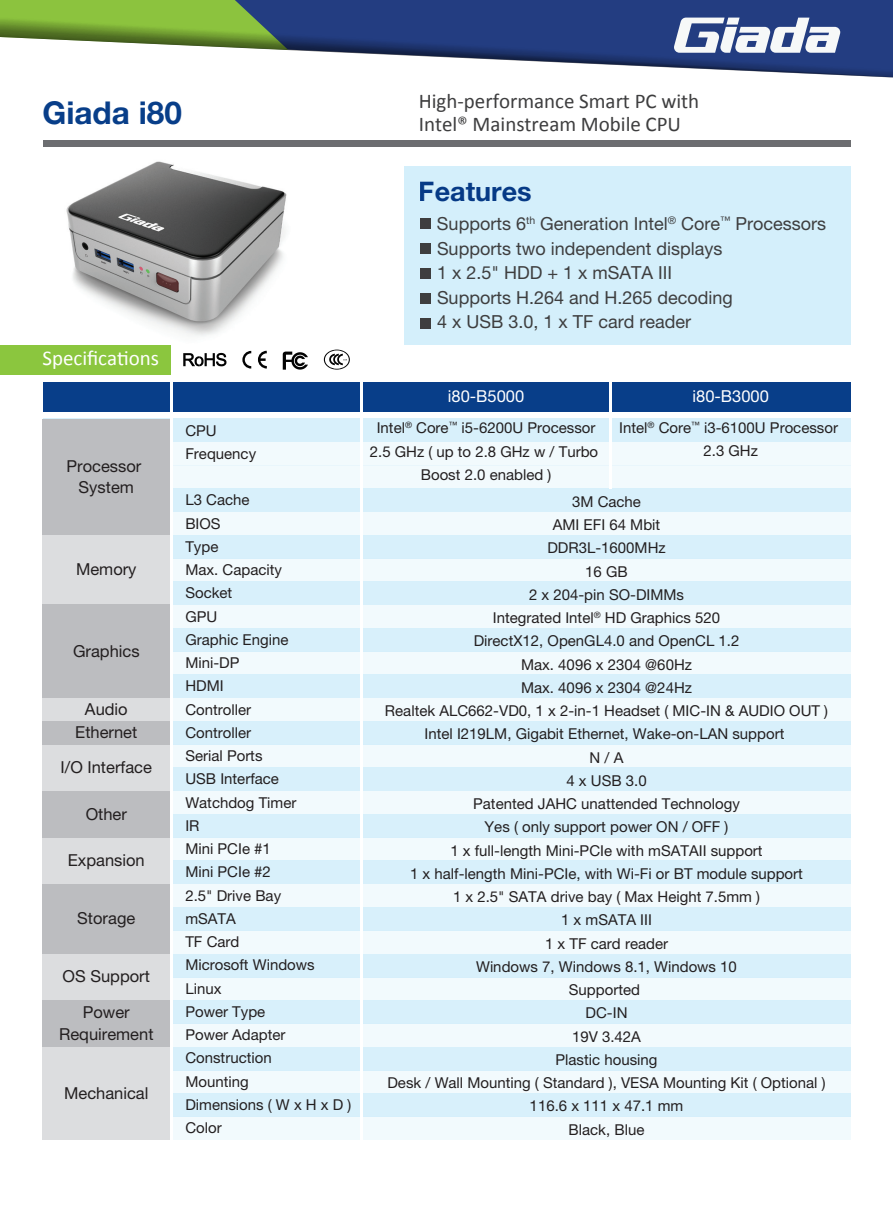
<style>
.page{position:relative;width:893px;height:1212px;background:#fff}
.page>*{position:absolute;margin:0;border:0;box-sizing:border-box;transform-origin:0 0}
.t1{font:700 31.5px "Helvetica Neue";color:#083e89}
.t2{font:700 27px "Helvetica Neue";color:#083e89}
.t3{font:21px/22.5px "Calibri";color:#3e3e3f}
.t4{font:21px "Calibri";color:#fff}
.t5{font:18px/24.6px "Helvetica Neue";color:#3e3e3f}
.t6{font:16.5px/21px "Helvetica Neue";color:#231f20;text-align:center}
.t7{font:16.5px "Helvetica Neue";color:#fff}
.t8{font:15px/23.2px "Helvetica Neue";color:#231f20;text-align:center}
</style>
<div class="page">
<img style="left:66px;top:161px;width:227px;height:198px">
<div style="left:404px;top:166px;width:446px;height:178px;background:#d4effb"></div>
<div style="left:288px;top:0;width:605px;height:17px;background:#233d81"></div>
<svg style="left:0;top:0;width:288px;height:17px;background:#7bae48"></svg>
<svg style="left:0;top:17px;width:893px;height:60px"></svg>
<svg style="left:674px;top:18px;width:166px;height:35px"></svg>
<div style="left:43px;top:141px;width:807px;height:6px;background:#6c6d70"></div>
<div style="left:420px;top:218px;width:10px;height:11px;background:#3e3e3f"></div>
<div style="left:420px;top:243px;width:10px;height:11px;background:#3e3e3f"></div>
<div style="left:420px;top:268px;width:10px;height:11px;background:#3e3e3f"></div>
<div style="left:420px;top:293px;width:10px;height:10px;background:#3e3e3f"></div>
<div style="left:420px;top:318px;width:10px;height:10px;background:#3e3e3f"></div>
<div style="left:43px;top:382px;width:807px;height:30px;background:#083e89"></div>
<div style="left:0;top:345px;width:170px;height:29px;background:#8bc63e"></div>
<div style="left:43px;top:419px;width:807px;height:23px;background:#d4effb"></div>
<div style="left:43px;top:442px;width:807px;height:23px;background:#f2fafd"></div>
<div style="left:43px;top:465px;width:807px;height:24px;background:#f2fafd"></div>
<div style="left:43px;top:488px;width:807px;height:24px;background:#d4effb"></div>
<div style="left:43px;top:512px;width:807px;height:23px;background:#f2fafd"></div>
<div style="left:43px;top:535px;width:807px;height:23px;background:#d4effb"></div>
<div style="left:43px;top:558px;width:807px;height:24px;background:#f2fafd"></div>
<div style="left:43px;top:582px;width:807px;height:23px;background:#d4effb"></div>
<div style="left:43px;top:605px;width:807px;height:23px;background:#f2fafd"></div>
<div style="left:43px;top:628px;width:807px;height:23px;background:#d4effb"></div>
<div style="left:43px;top:651px;width:807px;height:24px;background:#f2fafd"></div>
<div style="left:43px;top:675px;width:807px;height:23px;background:#d4effb"></div>
<div style="left:43px;top:698px;width:807px;height:23px;background:#f2fafd"></div>
<div style="left:43px;top:721px;width:807px;height:23px;background:#d4effb"></div>
<div style="left:43px;top:744px;width:807px;height:24px;background:#f2fafd"></div>
<div style="left:43px;top:768px;width:807px;height:23px;background:#d4effb"></div>
<div style="left:43px;top:791px;width:807px;height:23px;background:#f2fafd"></div>
<div style="left:43px;top:814px;width:807px;height:24px;background:#d4effb"></div>
<div style="left:43px;top:837px;width:807px;height:24px;background:#f2fafd"></div>
<div style="left:43px;top:861px;width:807px;height:23px;background:#d4effb"></div>
<div style="left:43px;top:884px;width:807px;height:23px;background:#f2fafd"></div>
<div style="left:43px;top:907px;width:807px;height:24px;background:#d4effb"></div>
<div style="left:43px;top:930px;width:807px;height:24px;background:#f2fafd"></div>
<div style="left:43px;top:954px;width:807px;height:23px;background:#d4effb"></div>
<div style="left:43px;top:977px;width:807px;height:23px;background:#f2fafd"></div>
<div style="left:43px;top:1000px;width:807px;height:24px;background:#d4effb"></div>
<div style="left:43px;top:1023px;width:807px;height:24px;background:#f2fafd"></div>
<div style="left:43px;top:1047px;width:807px;height:23px;background:#d4effb"></div>
<div style="left:43px;top:1070px;width:807px;height:23px;background:#f2fafd"></div>
<div style="left:43px;top:1093px;width:807px;height:24px;background:#d4effb"></div>
<div style="left:43px;top:1117px;width:807px;height:23px;background:#f2fafd"></div>
<div style="left:43px;top:419px;width:127px;height:116px;background:#bcbdc0"></div>
<div style="left:43px;top:535px;width:127px;height:70px;background:#dcdddf"></div>
<div style="left:43px;top:605px;width:127px;height:93px;background:#bcbdc0"></div>
<div style="left:43px;top:1047px;width:127px;height:93px;background:#dcdddf"></div>
<div style="left:43px;top:698px;width:127px;height:23px;background:#dcdddf"></div>
<div style="left:43px;top:744px;width:127px;height:47px;background:#dcdddf"></div>
<div style="left:43px;top:837px;width:127px;height:47px;background:#dcdddf"></div>
<div style="left:43px;top:954px;width:127px;height:46px;background:#dcdddf"></div>
<div style="left:43px;top:791px;width:127px;height:47px;background:#bcbdc0"></div>
<div style="left:43px;top:1000px;width:127px;height:47px;background:#bcbdc0"></div>
<div style="left:43px;top:884px;width:127px;height:70px;background:#bcbdc0"></div>
<div style="left:43px;top:721px;width:127px;height:23px;background:#bcbdc0"></div>
<hr style="left:170px;top:381px;width:3px;height:759px;background:#fff">
<hr style="left:360px;top:381px;width:3px;height:759px;background:#fff">
<hr style="left:609px;top:381px;width:3px;height:108px;background:#fff">
<svg style="left:242px;top:351px;width:25px;height:18px"></svg>
<svg style="left:183px;top:353px;width:43px;height:13px"></svg>
<svg style="left:324px;top:350px;width:26px;height:20px"></svg>
<svg style="left:283px;top:352px;width:25px;height:18px"></svg>
<h1 class="t1" style="left:43px;top:94px;width:141px">Giada i80</h1>
<h3 class="t3" style="left:419px;top:90px;width:282px">High-performance Smart PC with<br>Intel® Mainstream Mobile CPU</h3>
<h3 class="t4" style="left:43px;top:345px;width:118px">Specifications</h3>
<p class="t6" style="left:67px;top:455px;width:76px">Processor<br>System</p>
<p class="t6" style="left:76px;top:559px;width:62px">Memory</p>
<p class="t6" style="left:73px;top:640px;width:68px">Graphics</p>
<p class="t6" style="left:75px;top:697px;width:64px;line-height:23.2px">Audio<br>Ethernet</p>
<p class="t6" style="left:61px;top:756px;width:93px">I/O Interface</p>
<p class="t6" style="left:86px;top:803px;width:43px">Other</p>
<p class="t6" style="left:68px;top:849px;width:79px">Expansion</p>
<p class="t6" style="left:77px;top:908px;width:60px">Storage</p>
<p class="t6" style="left:63px;top:958px;width:89px;line-height:36px">OS Support<br>Power</p>
<p class="t6" style="left:59px;top:1023px;width:96px">Requirement</p>
<p class="t6" style="left:64px;top:1082px;width:86px">Mechanical</p>
<h2 class="t2" style="left:419px;top:175px;width:115px">Features</h2>
<p class="t5" style="left:437px;top:211px;width:391px">Supports 6<sup>th</sup> Generation Intel<sup>®</sup> Core<sup>™</sup> Processors Supports two independent displays<br>1 x 2.5" HDD + 1 x mSATA III<br>Supports H.264 and H.265 decoding<br>4 x USB 3.0, 1 x TF card reader</p>
<p class="t8" style="left:185px;top:418px;width:72px;text-align:left">CPU<br>Frequency</p>
<p class="t8" style="left:185px;top:488px;width:168px;text-align:left">L3 Cache<br>BIOS<br>Type<br>Max. Capacity<br>Socket<br>GPU<br>Graphic Engine<br>Mini-DP<br>HDMI<br>Controller<br>Controller<br>Serial Ports<br>USB Interface<br>Watchdog Timer<br>IR<br>Mini PCIe #1<br>Mini PCIe #2<br>2.5" Drive Bay<br>mSATA<br>TF Card<br>Microsoft Windows<br>Linux<br>Power Type<br>Power Adapter<br>Construction<br>Mounting<br>Dimensions ( W x H x D )<br>Color</p>
<p class="t7" style="left:448px;top:387px;width:78px">i80-B5000</p>
<p class="t7" style="left:692px;top:387px;width:78px">i80-B3000</p>
<p class="t8" style="left:370px;top:416px;width:230px">Intel<sup>®</sup> Core<sup>™</sup> i5-6200U Processor<br>2.5 GHz ( up to 2.8 GHz w / Turbo<br>Boost 2.0 enabled )</p>
<p class="t8" style="left:619px;top:415px;width:220px">Intel<sup>®</sup> Core<sup>™</sup> i3-6100U Processor<br>2.3 GHz</p>
<p class="t8" style="left:385px;top:490px;width:445px">3M Cache<br>AMI EFI 64 Mbit<br>DDR3L-1600MHz<br>16 GB<br>2 x 204-pin SO-DIMMs<br>Integrated Intel<sup>®</sup> HD Graphics 520<br>DirectX12, OpenGL4.0 and OpenCL 1.2<br>Max. 4096 x 2304 @60Hz<br>Max. 4096 x 2304 @24Hz<br>Realtek ALC662-VD0, 1 x 2-in-1 Headset ( MIC-IN &amp; AUDIO OUT )<br>Intel I219LM, Gigabit Ethernet, Wake-on-LAN support<br>N / A<br>4 x USB 3.0<br>Patented JAHC unattended Technology<br>Yes ( only support power ON / OFF )<br>1 x full-length Mini-PCIe with mSATAII support<br>1 x half-length Mini-PCIe, with Wi-Fi or BT module support<br>1 x 2.5" SATA drive bay ( Max Height 7.5mm )<br>1 x mSATA III<br>1 x TF card reader<br>Windows 7, Windows 8.1, Windows 10<br>Supported<br>DC-IN<br>19V 3.42A<br>Plastic housing<br>Desk / Wall Mounting ( Standard ), VESA Mounting Kit ( Optional )<br>116.6 x 111 x 47.1 mm<br>Black, Blue</p>
</div>
